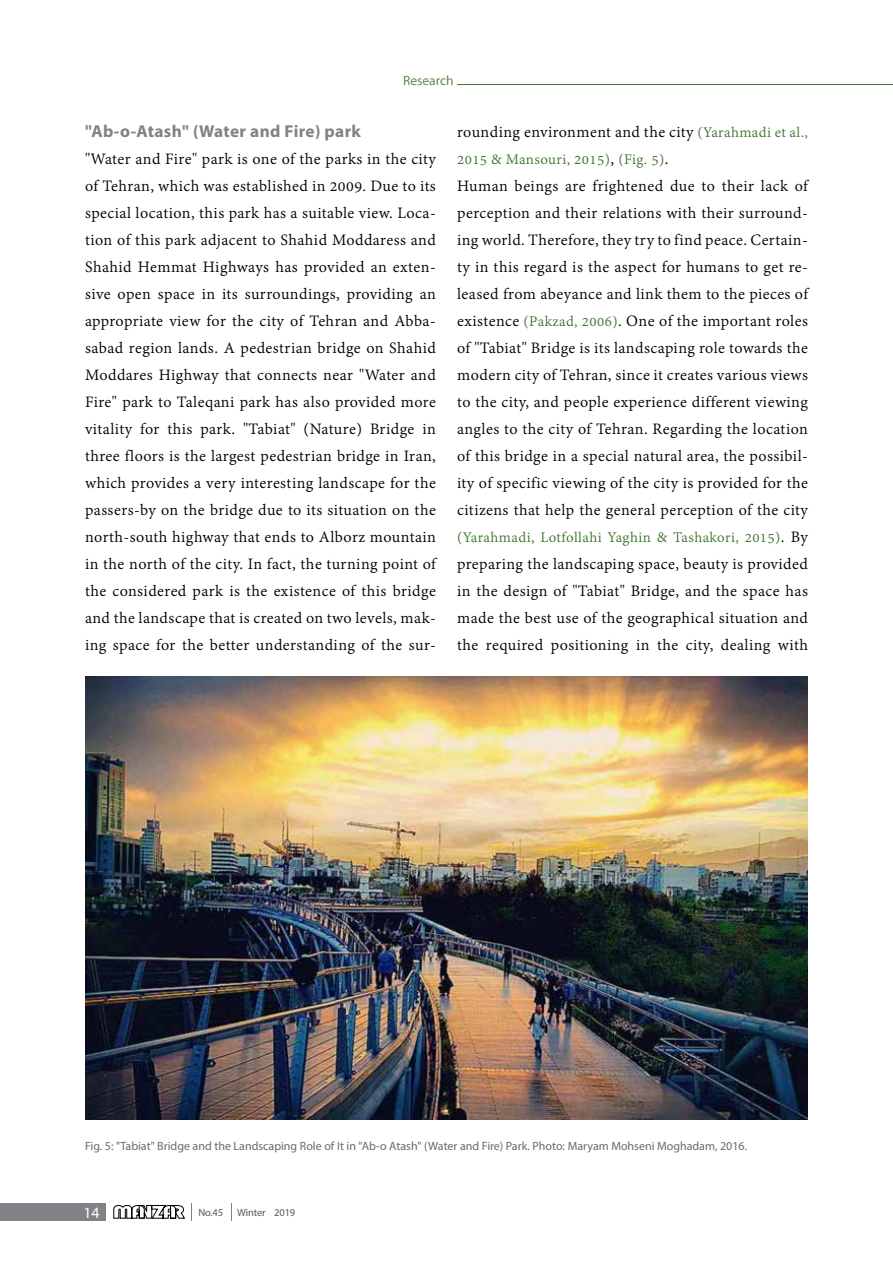
<style>
.page{position:relative;width:893px;height:1263px;background:#fff}
.page>*{position:absolute;margin:0;border:0;box-sizing:border-box;transform-origin:0 0}
.t1{font:17.25px/27px "Adobe Devanagari";letter-spacing:.025em;color:#000;text-align:justify}
.t2{font:700 17.25px "Myriad Pro";letter-spacing:.02em;color:#808285}
.t3{font:15.9px "Adobe Devanagari";letter-spacing:.025em;color:#3e7630}
.t4{font:15.75px "Myriad Pro";color:#fff}
.t5{font:13.5px "Myriad Pro";color:#60894b}
.t6{font:12px "Myriad Pro";color:#696a6d}
.t7{font:10.5px "Myriad Pro";letter-spacing:-.01em;color:#58595b}
.s1{font-size:15.9px;color:#3e7630}
.s2{font-size:17.25px;color:#000}
</style>
<div class="page">
<hr style="left:457px;top:84px;width:436px;height:1px;background:#3e7630">
<div style="left:79px;top:1202px;width:27px;height:18px;background:#808285"></div>
<div style="left:0;top:1202px;width:78px;height:18px;background:#808285"></div>
<svg style="left:231px;top:1203px;width:1px;height:17px"></svg>
<svg style="left:191px;top:1203px;width:1px;height:17px"></svg>
<svg style="left:113px;top:1205px;width:72px;height:14px"></svg>
<img style="left:85px;top:676px;width:723px;height:443px">
<p class="t5" style="left:403px;top:72px;width:52px">Research</p>
<p class="t2" style="left:85px;top:120px;width:277px">"Ab-o-Atash" (Water and Fire) park</p>
<p class="t1" style="left:85px;top:147px;width:352px">"Water and Fire" park is one of the parks in the city of Tehran, which was established in 2009. Due to its special location, this park has a suitable view. Loca&shy;tion of this park adjacent to Shahid Moddaress and Shahid Hemmat Highways has provided an exten&shy;sive open space in its surroundings, providing an appropriate view for the city of Tehran and Abba&shy;sabad region lands. A pedestrian bridge on Shahid Moddares Highway that connects near "Water and Fire" park to Taleqani park has also provided more vitality for this park. "Tabiat" (Nature) Bridge in three floors is the largest pedestrian bridge in Iran, which provides a very interesting landscape for the passers-by on the bridge due to its situation on the north-south highway that ends to Alborz mountain in the north of the city. In fact, the turning point of the considered park is the existence of this bridge and the landscape that is created on two levels, mak&shy;ing space for the better understanding of the sur-</p>
<p class="t1" style="left:457px;top:120px;width:352px">rounding environment and the city <span class="s1">(Yarahmadi et al.,</span></p>
<p class="t3" style="left:457px;top:150px;width:213px">2015 &amp; Mansouri, 2015)<span class="s2">,</span> (Fig. 5)<span class="s2">.</span></p>
<p class="t1" style="left:457px;top:174px;width:352px">Human beings are frightened due to their lack of perception and their relations with their surround&shy;ing world. Therefore, they try to find peace. Certain&shy;ty in this regard is the aspect for humans to get re&shy;leased from abeyance and link them to the pieces of existence <span class="s1">(Pakzad, 2006)</span>. One of the important roles of "Tabiat" Bridge is its landscaping role towards the modern city of Tehran, since it creates various views to the city, and people experience different viewing angles to the city of Tehran. Regarding the location of this bridge in a special natural area, the possibil&shy;ity of specific viewing of the city is provided for the citizens that help the general perception of the city</p>
<p class="t3" style="left:457px;top:528px;width:352px">(Yarahmadi, Lotfollahi Yaghin &amp; Tashakori, 2015)<span class="s2">. By</span></p>
<p class="t1" style="left:457px;top:552px;width:352px">preparing the landscaping space, beauty is provided in the design of "Tabiat" Bridge, and the space has made the best use of the geographical situation and the required positioning in the city, dealing with</p>
<p class="t6" style="left:85px;top:1139px;width:664px">Fig. 5: "Tabiat" Bridge and the Landscaping Role of It in "Ab-o Atash" (Water and Fire) Park. Photo: Maryam Mohseni Moghadam, 2016.</p>
<p class="t4" style="left:83px;top:1202px;width:18px">14</p>
<p class="t7" style="left:198px;top:1206px;width:26px">No.45</p>
<p class="t7" style="left:237px;top:1206px;width:60px">Winter 2019</p>
</div>
